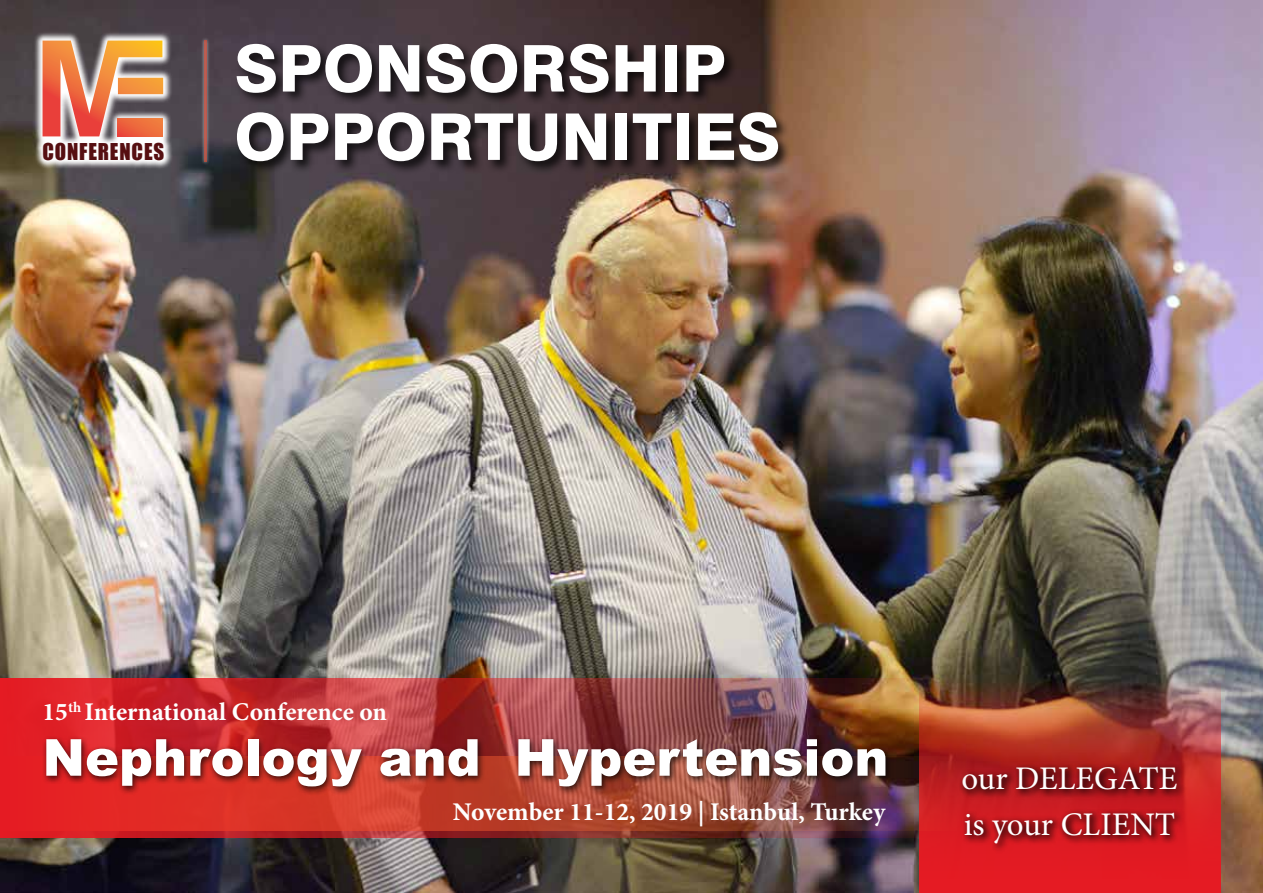
<style>
.page{position:relative;width:1263px;height:893px;background:#fff}
.page>*{position:absolute;margin:0;border:0;box-sizing:border-box;transform-origin:0 0}
.t1{font:800 64.5px "Swiss 721 BT";color:#fff}
.t2{font:900 51px "Arial";color:#fff}
.t3{font:33px/45.6px "Minion Pro";color:#fff}
.t4{font:700 25.5px "Minion Pro";letter-spacing:-.005em;color:#fff}
.t5{font:21.45px "Impact";letter-spacing:.04em;color:#560f11}
</style>
<div class="page">
<img style="left:0;top:0;width:1263px;height:893px">
<div style="left:235px;top:42px;width:557px;height:133px;background:#000;opacity:.75"></div>
<svg style="left:33px;top:31px;width:140px;height:139px"></svg>
<svg style="left:118px;top:136px;width:44px;height:1px"></svg>
<svg style="left:43px;top:41px;width:120px;height:95px"></svg>
<img style="left:918px;top:680px;width:302px;height:213px">
<div style="left:958px;top:762px;width:229px;height:92px;background:#e01b22"></div>
<div style="left:958px;top:763px;width:228px;height:88px;background:#000;opacity:.75"></div>
<img style="left:0;top:678px;width:966px;height:160px">
<div style="left:201px;top:37px;width:9px;height:128px;background:#fff;opacity:.75"></div>
<hr style="left:205px;top:41px;width:2px;height:121px;background:#bb594e">
<div style="left:42px;top:736px;width:852px;height:60px;background:#000;opacity:.75"></div>
<p class="t5" style="left:43px;top:134px;width:123px">CONFERENCES</p>
<h1 class="t1" style="left:234px;top:29px;width:493px">SPONSORSHIP</h1>
<h1 class="t1" style="left:234px;top:98px;width:548px">OPPORTUNITIES</h1>
<p class="t4" style="left:43px;top:694px;width:346px">15<sup>th</sup> International Conference on</p>
<h2 class="t2" style="left:43px;top:726px;width:847px">Nephrology and Hypertension</h2>
<p class="t4" style="left:453px;top:794px;width:434px">November 11-12, 2019 | Istanbul, Turkey</p>
<p class="t3" style="left:961px;top:756px;width:218px">our DELEGATE is your CLIENT</p>
</div>
